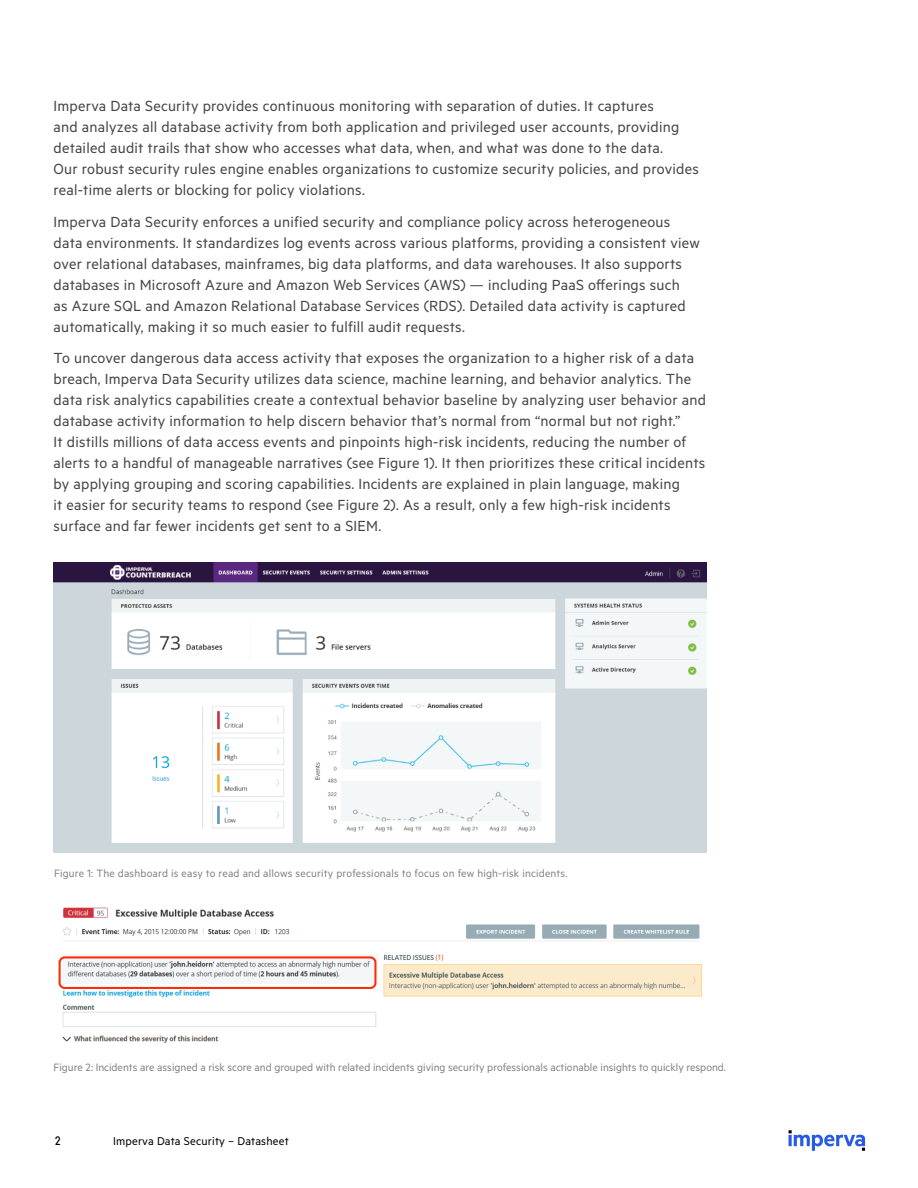
<style>
.page{position:relative;width:918px;height:1188px;background:#fff}
.page>*{position:absolute;margin:0;border:0;box-sizing:border-box;transform-origin:0 0}
.Body_paragraph___Met{font:16.5px/21px "Metric";letter-spacing:.015em;color:#464646}
.t1{font:12.75px "Metric";letter-spacing:.015em;color:#000}
.Footnote{font:12px "Metric";color:#848484}
.t2{font:500 12px "Fabrikat Mono";color:#000}
</style>
<div class="page">
<svg style="left:789px;top:1130px;width:76px;height:21px"></svg>
<img style="left:54px;top:562px;width:652px;height:291px">
<img style="left:58px;top:907px;width:644px;height:136px">
<p class="Body_paragraph___Met" style="left:54px;top:95px;width:647px">Imperva Data Security provides continuous monitoring with separation of duties. It captures<br>and analyzes all database activity from both application and privileged user accounts, providing detailed audit trails that show who accesses what data, when, and what was done to the data.<br>Our robust security rules engine enables organizations to customize security policies, and provides real-time alerts or blocking for policy violations.</p>
<p class="Body_paragraph___Met" style="left:54px;top:211px;width:648px">Imperva Data Security enforces a unified security and compliance policy across heterogeneous data environments. It standardizes log events across various platforms, providing a consistent view over relational databases, mainframes, big data platforms, and data warehouses. It also supports databases in Microsoft Azure and Amazon Web Services (AWS) — including PaaS offerings such<br>as Azure SQL and Amazon Relational Database Services (RDS). Detailed data activity is captured automatically, making it so much easier to fulfill audit requests.</p>
<p class="Body_paragraph___Met" style="left:54px;top:347px;width:654px">To uncover dangerous data access activity that exposes the organization to a higher risk of a data breach, Imperva Data Security utilizes data science, machine learning, and behavior analytics. The data risk analytics capabilities create a contextual behavior baseline by analyzing user behavior and database activity information to help discern behavior that’s normal from “normal but not right.”<br>It distills millions of data access events and pinpoints high-risk incidents, reducing the number of alerts to a handful of manageable narratives (see Figure 1). It then prioritizes these critical incidents by applying grouping and scoring capabilities. Incidents are explained in plain language, making<br>it easier for security teams to respond (see Figure 2). As a result, only a few high-risk incidents surface and far fewer incidents get sent to a SIEM.</p>
<p class="Footnote" style="left:54px;top:866px;width:515px">Figure 1: The dashboard is easy to read and allows security professionals to focus on few high-risk incidents.</p>
<p class="Footnote" style="left:54px;top:1060px;width:674px">Figure 2: Incidents are assigned a risk score and grouped with related incidents giving security professionals actionable insights to quickly respond.</p>
<p class="t2" style="left:54px;top:1134px;width:8px">2</p>
<p class="t1" style="left:113px;top:1134px;width:177px">Imperva Data Security – Datasheet</p>
</div>
